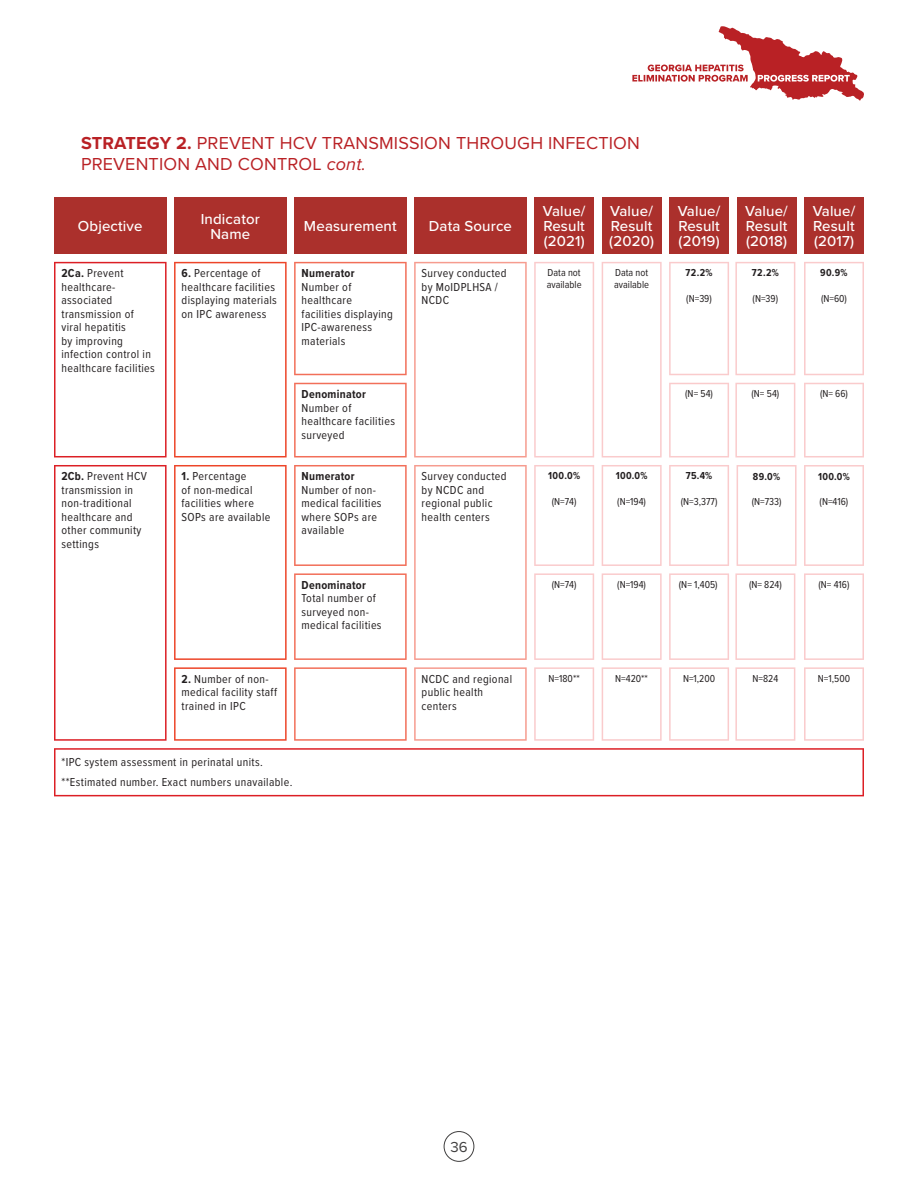
<style>
.page{position:relative;width:918px;height:1188px;background:#fff}
.page>*{position:absolute;margin:0;border:0;box-sizing:border-box;transform-origin:0 0}
.t1{font:18px/21px "Proxima Nova";letter-spacing:.01em;color:#b92125}
.t2{font:500 15px/15px "Proxima Nova";letter-spacing:.01em;color:#fff;text-align:justify}
.t3{font:15px "Proxima Nova";color:#403f3f}
.t4{font:12px/13.5px "Proxima Nova Cond";letter-spacing:.03em;color:#231f20}
.t5{font:10.5px/12px "Proxima Nova Cond";color:#231f20}
.t6{font:700 10.5px "Proxima Nova Cond";letter-spacing:.035em;color:#231f20}
.t7{font:10.5px "Proxima Nova Cond";color:#211d1f}
.s1{font-weight:700}
.s2{font-style:italic}
</style>
<div class="page">
<svg style="left:174px;top:262px;width:113px;height:195px"></svg>
<svg style="left:294px;top:262px;width:113px;height:113px"></svg>
<svg style="left:294px;top:383px;width:113px;height:74px"></svg>
<svg style="left:414px;top:262px;width:113px;height:195px"></svg>
<svg style="left:669px;top:262px;width:60px;height:113px"></svg>
<svg style="left:735px;top:262px;width:60px;height:113px"></svg>
<svg style="left:804px;top:262px;width:60px;height:113px"></svg>
<svg style="left:602px;top:262px;width:60px;height:195px"></svg>
<svg style="left:669px;top:383px;width:60px;height:74px"></svg>
<svg style="left:735px;top:383px;width:60px;height:74px"></svg>
<svg style="left:804px;top:383px;width:60px;height:74px"></svg>
<svg style="left:174px;top:465px;width:113px;height:195px"></svg>
<svg style="left:294px;top:465px;width:113px;height:101px"></svg>
<svg style="left:414px;top:465px;width:113px;height:195px"></svg>
<svg style="left:534px;top:465px;width:60px;height:101px"></svg>
<svg style="left:174px;top:667px;width:113px;height:74px"></svg>
<svg style="left:294px;top:573px;width:113px;height:87px"></svg>
<svg style="left:534px;top:573px;width:60px;height:87px"></svg>
<svg style="left:294px;top:667px;width:113px;height:74px"></svg>
<svg style="left:414px;top:667px;width:113px;height:74px"></svg>
<svg style="left:602px;top:465px;width:60px;height:101px"></svg>
<svg style="left:602px;top:573px;width:60px;height:87px"></svg>
<svg style="left:669px;top:465px;width:60px;height:101px"></svg>
<svg style="left:669px;top:573px;width:60px;height:87px"></svg>
<svg style="left:735px;top:573px;width:60px;height:87px"></svg>
<svg style="left:804px;top:573px;width:60px;height:87px"></svg>
<svg style="left:737px;top:465px;width:60px;height:101px"></svg>
<svg style="left:804px;top:465px;width:60px;height:101px"></svg>
<svg style="left:534px;top:667px;width:60px;height:74px"></svg>
<svg style="left:602px;top:667px;width:60px;height:74px"></svg>
<svg style="left:669px;top:667px;width:60px;height:74px"></svg>
<svg style="left:735px;top:667px;width:60px;height:74px"></svg>
<svg style="left:804px;top:667px;width:60px;height:74px"></svg>
<svg style="left:54px;top:465px;width:113px;height:276px"></svg>
<svg style="left:54px;top:748px;width:810px;height:48px"></svg>
<div style="left:54px;top:198px;width:113px;height:56px;background:#ab302c"></div>
<div style="left:174px;top:198px;width:113px;height:56px;background:#ab302c"></div>
<div style="left:294px;top:198px;width:113px;height:56px;background:#ab302c"></div>
<div style="left:414px;top:198px;width:113px;height:56px;background:#ab302c"></div>
<div style="left:534px;top:198px;width:60px;height:56px;background:#ab302c"></div>
<div style="left:602px;top:198px;width:60px;height:56px;background:#ab302c"></div>
<div style="left:669px;top:198px;width:60px;height:56px;background:#ab302c"></div>
<div style="left:737px;top:198px;width:60px;height:56px;background:#ab302c"></div>
<div style="left:804px;top:198px;width:60px;height:56px;background:#ab302c"></div>
<svg style="left:54px;top:262px;width:113px;height:195px"></svg>
<svg style="left:534px;top:262px;width:60px;height:195px"></svg>
<div style="left:444px;top:1131px;width:30px;height:31px;border:1px solid #403f3f;border-radius:50%"></div>
<svg style="left:632px;top:26px;width:232px;height:75px"></svg>
<h1 class="t1" style="left:81px;top:132px;width:561px"><span class="s1">STRATEGY 2.</span> PREVENT HCV TRANSMISSION THROUGH INFECTION<br>PREVENTION AND CONTROL <span class="s2">cont.</span></h1>
<p class="t2" style="left:78px;top:218px;width:66px">Objective</p>
<p class="t2" style="left:201px;top:210px;width:61px;text-align:center">Indicator<br>Name</p>
<p class="t2" style="left:304px;top:218px;width:94px">Measurement</p>
<p class="t2" style="left:429px;top:218px;width:85px">Data Source</p>
<p class="t2" style="left:543px;top:203px;width:44px">Value/ Result (2021)</p>
<p class="t2" style="left:609px;top:203px;width:46px">Value/ Result (2020)</p>
<p class="t2" style="left:678px;top:203px;width:44px">Value/ Result (2019)</p>
<p class="t2" style="left:745px;top:203px;width:44px">Value/ Result (2018)</p>
<p class="t2" style="left:813px;top:203px;width:44px">Value/ Result (2017)</p>
<p class="t4" style="left:61px;top:266px;width:95px"><span class="s1">2Ca.</span> Prevent healthcare&shy;associated transmission of viral hepatitis<br>by improving infection control in healthcare facilities</p>
<p class="t5" style="left:547px;top:266px;width:36px">Data not available</p>
<p class="t4" style="left:422px;top:266px;width:87px">Survey conducted by MoIDPLHSA /<br>NCDC</p>
<p class="t6" style="left:686px;top:265px;width:29px">72.2%</p>
<p class="t4" style="left:182px;top:266px;width:97px"><span class="s1">6.</span> Percentage of healthcare facilities displaying materials on IPC awareness</p>
<p class="t4" style="left:302px;top:266px;width:93px"><span class="s1">Numerator<br></span>Number of healthcare facilities displaying<br>IPC-awareness materials</p>
<p class="t5" style="left:614px;top:266px;width:36px">Data not available</p>
<p class="t5" style="left:686px;top:292px;width:27px">(N=39)</p>
<p class="t6" style="left:752px;top:265px;width:29px">72.2%</p>
<p class="t5" style="left:753px;top:292px;width:27px">(N=39)</p>
<p class="t6" style="left:820px;top:265px;width:29px">90.9%</p>
<p class="t5" style="left:821px;top:292px;width:27px">(N=60)</p>
<p class="t4" style="left:61px;top:469px;width:87px"><span class="s1">2Cb.</span> Prevent HCV transmission in non-traditional healthcare and other community settings</p>
<p class="t4" style="left:302px;top:387px;width:95px"><span class="s1">Denominator<br></span>Number of healthcare facilities surveyed</p>
<p class="t4" style="left:182px;top:469px;width:90px"><span class="s1">1.</span> Percentage<br>of non-medical facilities where<br>SOPs are available</p>
<p class="t4" style="left:302px;top:469px;width:82px"><span class="s1">Numerator<br></span>Number of non&shy;medical facilities where SOPs are available</p>
<p class="t4" style="left:422px;top:469px;width:87px">Survey conducted by NCDC and regional public health centers</p>
<p class="t6" style="left:548px;top:468px;width:33px">100.0%</p>
<p class="t5" style="left:552px;top:495px;width:26px">(N=74)</p>
<p class="t4" style="left:302px;top:578px;width:82px"><span class="s1">Denominator<br></span>Total number of surveyed non&shy;medical facilities</p>
<p class="t5" style="left:552px;top:578px;width:26px">(N=74)</p>
<p class="t6" style="left:616px;top:468px;width:33px">100.0%</p>
<p class="t5" style="left:617px;top:495px;width:30px">(N=194)</p>
<p class="t5" style="left:617px;top:578px;width:30px">(N=194)</p>
<p class="t5" style="left:685px;top:387px;width:29px">(N= 54)</p>
<p class="t5" style="left:752px;top:387px;width:29px">(N= 54)</p>
<p class="t5" style="left:820px;top:387px;width:29px">(N= 66)</p>
<p class="t6" style="left:686px;top:468px;width:28px">75.4%</p>
<p class="t5" style="left:681px;top:495px;width:38px">(N=3,377)</p>
<p class="t6" style="left:753px;top:468px;width:29px">89.0%</p>
<p class="t5" style="left:752px;top:495px;width:31px">(N=733)</p>
<p class="t6" style="left:818px;top:468px;width:33px">100.0%</p>
<p class="t5" style="left:820px;top:495px;width:30px">(N=416)</p>
<p class="t7" style="left:679px;top:577px;width:40px">(N= 1,405)</p>
<p class="t5" style="left:749px;top:578px;width:34px">(N= 824)</p>
<p class="t5" style="left:819px;top:578px;width:32px">(N= 416)</p>
<p class="t4" style="left:182px;top:672px;width:97px"><span class="s1">2.</span> Number of non&shy;medical facility staff trained in IPC</p>
<p class="t4" style="left:422px;top:672px;width:92px">NCDC and regional public health centers</p>
<p class="t5" style="left:549px;top:672px;width:33px">N=180**</p>
<p class="t5" style="left:615px;top:672px;width:34px">N=420**</p>
<p class="t5" style="left:683px;top:672px;width:34px">N=1,200</p>
<p class="t5" style="left:753px;top:672px;width:27px">N=824</p>
<p class="t5" style="left:818px;top:672px;width:34px">N=1,500</p>
<p class="t4" style="left:61px;top:752px;width:232px;line-height:20.2px">*IPC system assessment in perinatal units. **Estimated number. Exact numbers unavailable.</p>
<p class="t3" style="left:450px;top:1135px;width:19px">36</p>
</div>
